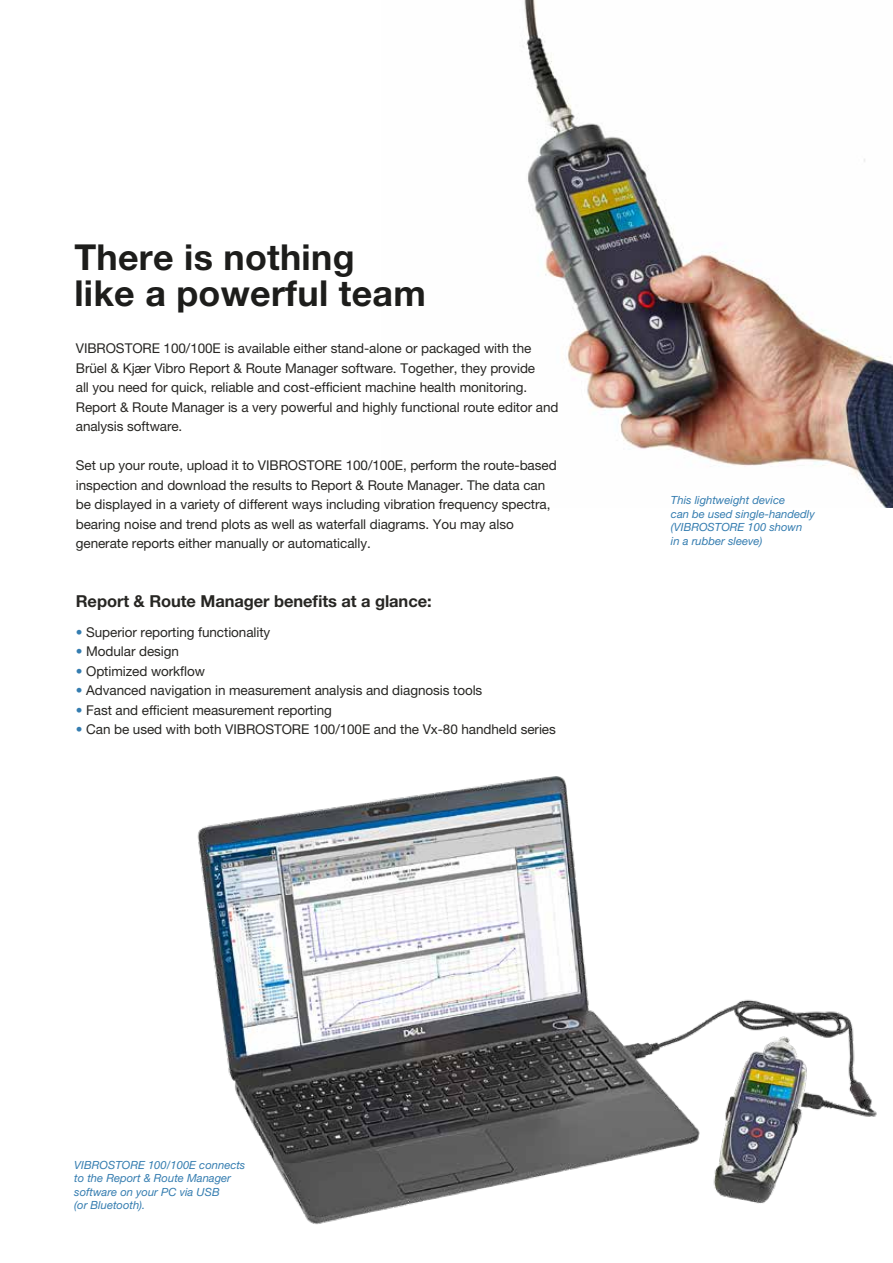
<style>
.page{position:relative;width:893px;height:1263px;background:#fff}
.page>*{position:absolute;margin:0;border:0;box-sizing:border-box;transform-origin:0 0}
.t1{font:700 35.85px/35.8px "Helvetica Neue LT Pro";letter-spacing:.01em;color:#1d1d1b}
.t2{font:700 16.5px "Helvetica Neue LT Pro";letter-spacing:-.005em;color:#272623}
.t3{font:13.5px/19.5px "Helvetica Neue LT Pro";letter-spacing:-.005em;color:#272623}
.t4{font:italic 11.25px/13.5px "Helvetica Neue LT Pro";color:#357db0}
.s1{color:#357db0}
</style>
<div class="page">
<img style="left:524px;top:0;width:369px;height:508px">
<img style="left:197px;top:776px;width:680px;height:449px">
<h1 class="t1" style="left:74px;top:239px;width:353px">There is nothing<br>like a powerful team</h1>
<p class="t3" style="left:76px;top:339px;width:484px">VIBROSTORE 100/100E is available either stand-alone or packaged with the Brüel &amp; Kjær Vibro Report &amp; Route Manager software. Together, they provide<br>all you need for quick, reliable and cost-efficient machine health monitoring.<br>Report &amp; Route Manager is a very powerful and highly functional route editor and analysis software.</p>
<p class="t3" style="left:76px;top:456px;width:482px">Set up your route, upload it to VIBROSTORE 100/100E, perform the route-based inspection and download the results to Report &amp; Route Manager. The data can be displayed in a variety of different ways including vibration frequency spectra, bearing noise and trend plots as well as waterfall diagrams. You may also generate reports either manually or automatically.</p>
<p class="t2" style="left:76px;top:591px;width:357px">Report &amp; Route Manager benefits at a glance:</p>
<p class="t3" style="left:76px;top:622px;width:196px"><span class="s1">•</span> Superior reporting functionality</p>
<p class="t3" style="left:76px;top:642px;width:105px"><span class="s1">•</span> Modular design</p>
<p class="t3" style="left:76px;top:661px;width:131px"><span class="s1">•</span> Optimized workflow</p>
<p class="t3" style="left:76px;top:681px;width:408px"><span class="s1">•</span> Advanced navigation in measurement analysis and diagnosis tools</p>
<p class="t3" style="left:76px;top:700px;width:258px"><span class="s1">•</span> Fast and efficient measurement reporting</p>
<p class="t3" style="left:76px;top:720px;width:482px"><span class="s1">•</span> Can be used with both VIBROSTORE 100/100E and the Vx-80 handheld series</p>
<p class="t4" style="left:671px;top:493px;width:145px">This lightweight device<br>can be used single-handedly (VIBROSTORE 100 shown<br>in a rubber sleeve)</p>
<p class="t4" style="left:74px;top:1158px;width:173px">VIBROSTORE 100/100E connects to the Report &amp; Route Manager software on your PC via USB<br>(or Bluetooth).</p>
</div>
